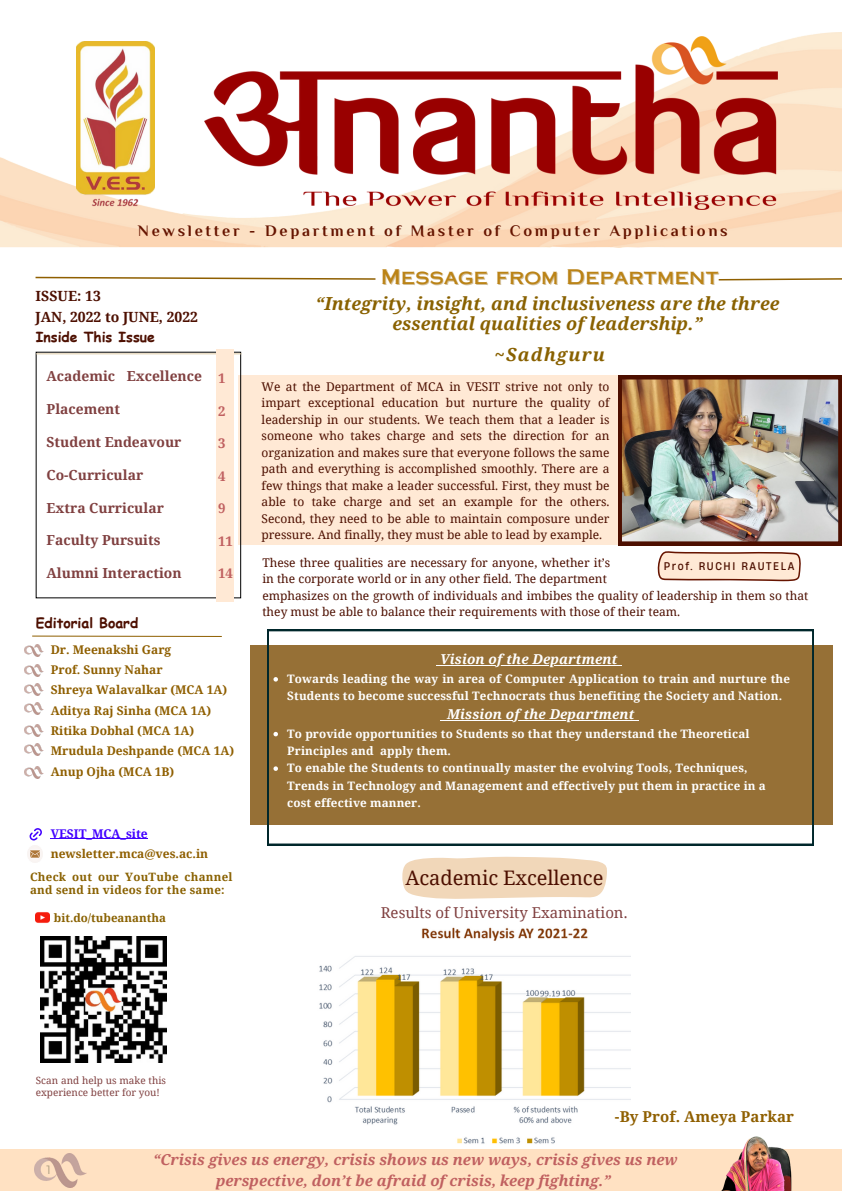
<style>
.page{position:relative;width:842px;height:1191px;background:#fff}
.page>*{position:absolute;margin:0;border:0;box-sizing:border-box;transform-origin:0 0}
.t1{font:20px "Copperplate Gothic LT Pro 31 AB";letter-spacing:-.005em;color:#bb8316}
.t2{font:20px "Noto Serif";letter-spacing:-.005em;color:#4d0f00}
.t3{font:italic 700 18px/20.2px "Noto Serif";letter-spacing:.005em;color:#896100;text-align:center}
.t4{font:italic 700 18px "Noto Serif";letter-spacing:.065em;color:#896100}
.t5{font:700 16px "Philosopher";letter-spacing:.17em;color:#661400}
.t6{font:italic 700 15px/21px "Noto Serif";color:#c06060;text-align:center}
.t7{font:15px "Noto Serif";color:#804040}
.t8{font:700 15px "Noto Serif";letter-spacing:.005em;color:#8f5f00}
.t9{font:700 14.1px "Comic Sans MS";color:#4d0f00}
.t10{font:700 14px/21px "Noto Serif";color:#4d0f00}
.t11{font:700 14px "Comic Sans MS";color:#4d0f00}
.t12{font:700 13.8px "Noto Serif";color:#804040}
.t13{font:italic 700 13.6px "Noto Serif";letter-spacing:.01em;color:#fff}
.t14{font:700 13.3px "Noto Serif";color:#c06060}
.t15{font:12px/16.5px "Noto Serif";color:#4d0f00}
.t16{font:700 12px/20.2px "Noto Serif";color:#8f5f00}
.t17{font:700 12px "Noto Serif";color:#4200ff}
.t18{font:12px "Montserrat";color:#a7997d}
.t19{font:700 11.6px/17.2px "Noto Serif";letter-spacing:.01em;color:#fff}
.t20{font:700 11.5px/13.3px "Noto Serif";letter-spacing:.02em;color:#896100}
.t21{font:700 11.5px "Noto Serif";color:#896100}
.t22{font:10.5px "Heading Now 64";letter-spacing:.155em;color:#4d0f00}
.t23{font:10px/12px "Noto Serif";color:#804040}
</style>
<div class="page">
<div style="left:230px;top:376px;width:612px;height:169px;background:#ffe9d5"></div>
<div style="left:36px;top:352px;width:205px;height:246px;border:1px solid #000"></div>
<div style="left:219px;top:363px;width:19px;height:29px;background:#fff"></div>
<div style="left:219px;top:392px;width:19px;height:29px;background:#fff"></div>
<div style="left:219px;top:421px;width:19px;height:29px;background:#fff"></div>
<div style="left:219px;top:450px;width:19px;height:28px;background:#fff"></div>
<div style="left:219px;top:478px;width:19px;height:29px;background:#fff"></div>
<div style="left:219px;top:507px;width:19px;height:29px;background:#fff"></div>
<div style="left:219px;top:536px;width:19px;height:33px;background:#fff"></div>
<hr style="left:36px;top:353px;width:205px;height:1px;background:#decba6">
<div style="left:216px;top:349px;width:18px;height:252px;background:#ffe9d5"></div>
<img style="left:0;top:33px;width:842px;height:214px">
<img style="left:204px;top:36px;width:573px;height:174px">
<img style="left:76px;top:42px;width:78px;height:173px">
<div style="left:0;top:1148px;width:842px;height:42px;background:#ffe1c2"></div>
<img style="left:35px;top:1153px;width:52px;height:34px">
<img style="left:25px;top:644px;width:19px;height:12px">
<img style="left:25px;top:683px;width:19px;height:12px">
<img style="left:25px;top:724px;width:19px;height:12px">
<img style="left:25px;top:766px;width:18px;height:12px">
<img style="left:25px;top:664px;width:19px;height:12px">
<img style="left:25px;top:702px;width:19px;height:12px">
<img style="left:25px;top:743px;width:19px;height:12px">
<img style="left:36px;top:912px;width:13px;height:11px">
<img style="left:28px;top:845px;width:14px;height:17px">
<img style="left:41px;top:936px;width:125px;height:126px">
<svg style="left:718px;top:278px;width:124px;height:3px"></svg>
<svg style="left:35px;top:276px;width:341px;height:4px"></svg>
<svg style="left:402px;top:856px;width:204px;height:42px;background:#f2dabf"></svg>
<div style="left:250px;top:645px;width:583px;height:179px;background:#967036"></div>
<svg style="left:267px;top:629px;width:546px;height:215px"></svg>
<img style="left:719px;top:1136px;width:75px;height:54px">
<svg style="left:657px;top:551px;width:144px;height:30px;background:#edd2bf"></svg>
<svg style="left:32px;top:635px;width:190px;height:2px"></svg>
<img style="left:618px;top:376px;width:224px;height:169px">
<svg style="left:29px;top:828px;width:13px;height:12px"></svg>
<img style="left:319px;top:927px;width:311px;height:217px">
<hr style="left:440px;top:665px;width:178px;height:1px;background:#fff">
<svg style="left:273px;top:677px;width:5px;height:4px"></svg>
<hr style="left:447px;top:719px;width:188px;height:1px;background:#fff">
<svg style="left:273px;top:731px;width:5px;height:5px"></svg>
<svg style="left:273px;top:766px;width:5px;height:4px"></svg>
<hr style="left:51px;top:838px;width:97px;height:1px;background:#4200ff">
<p class="t5" style="left:138px;top:225px;width:591px">Newsletter - Department of Master of Computer Applications</p>
<p class="t10" style="left:36px;top:284px;width:164px">ISSUE: 13<br>JAN, 2022 to JUNE, 2022</p>
<p class="t11" style="left:36px;top:327px;width:121px">Inside This Issue</p>
<p class="t12" style="left:47px;top:366px;width:157px">Academic Excellence</p>
<p class="t12" style="left:47px;top:399px;width:75px">Placement</p>
<p class="t12" style="left:47px;top:432px;width:136px">Student Endeavour</p>
<p class="t12" style="left:47px;top:465px;width:98px">Co-Curricular</p>
<p class="t12" style="left:47px;top:497px;width:119px">Extra Curricular</p>
<p class="t12" style="left:47px;top:530px;width:115px">Faculty Pursuits</p>
<p class="t12" style="left:47px;top:563px;width:137px">Alumni Interaction</p>
<h6 class="t9" style="left:36px;top:612px;width:104px">Editorial Board</h6>
<p class="t14" style="left:218px;top:369px;width:9px">1</p>
<p class="t14" style="left:218px;top:401px;width:9px">2</p>
<p class="t14" style="left:218px;top:434px;width:9px">3</p>
<p class="t14" style="left:218px;top:466px;width:9px">4</p>
<p class="t14" style="left:218px;top:499px;width:9px">9</p>
<p class="t14" style="left:218px;top:531px;width:16px">11</p>
<p class="t14" style="left:218px;top:564px;width:16px">14</p>
<p class="t16" style="left:51px;top:639px;width:178px">Dr. Meenakshi Garg<br>Prof. Sunny Nahar<br>Shreya Walavalkar (MCA 1A)</p>
<h5 class="t16" style="left:51px;top:700px;width:162px">Aditya Raj Sinha (MCA 1A)<br>Ritika Dobhal (MCA 1A)</h5>
<p class="t16" style="left:51px;top:740px;width:185px">Mrudula Deshpande (MCA 1A)</p>
<p class="t16" style="left:51px;top:760px;width:125px">Anup Ojha (MCA 1B)</p>
<p class="t17" style="left:51px;top:824px;width:99px">VESIT_MCA_site</p>
<p class="t16" style="left:51px;top:843px;width:159px">newsletter.mca@ves.ac.in</p>
<h1 class="t20" style="left:30px;top:869px;width:204px">Check out our YouTube channel and send in videos for the same:</h1>
<h2 class="t21" style="left:54px;top:909px;width:113px">bit.do/tubeanantha</h2>
<p class="t1" style="left:381px;top:269px;width:340px">Message from Department</p>
<p class="t3" style="left:316px;top:292px;width:465px">“Integrity, insight, and inclusiveness are the three essential qualities of leadership.”</p>
<p class="t4" style="left:495px;top:341px;width:112px">~Sadhguru</p>
<p class="t15" style="left:262px;top:378px;width:349px;text-align:justify">We at the Department of MCA in VESIT strive not only to impart exceptional education but nurture the quality of leadership in our students. We teach them that a leader is someone who takes charge and sets the direction for an organization and makes sure that everyone follows the same path and everything is accomplished smoothly. There are a few things that make a leader successful. First, they must be able to take charge and set an example for the others.<br>Second, they need to be able to maintain composure under pressure. And finally, they must be able to lead by example.</p>
<h3 class="t15" style="left:262px;top:553px;width:349px">These three qualities are necessary for anyone, whether it’s in the corporate world or in any other field. The department</h3>
<p class="t15" style="left:262px;top:586px;width:547px">emphasizes on the growth of individuals and imbibes the quality of leadership in them so that they must be able to balance their requirements with those of their team.</p>
<p class="t22" style="left:664px;top:559px;width:132px">Prof. RUCHI RAUTELA</p>
<h1 class="t13" style="left:440px;top:649px;width:179px">Vision of the Department</h1>
<h1 class="t19" style="left:287px;top:670px;width:504px">Towards leading the way in area of Computer Application to train and nurture the<br>Students to become successful Technocrats thus benefiting the Society and Nation.</h1>
<h6 class="t13" style="left:447px;top:704px;width:189px">Mission of the Department</h6>
<h6 class="t19" style="left:287px;top:724px;width:464px">To provide opportunities to Students so that they understand the Theoretical<br>Principles and</h6>
<p class="t19" style="left:287px;top:742px;width:480px;text-indent:93px">apply them.<br>To enable the Students to continually master the evolving Tools, Techniques,<br>Trends in Technology and Management and effectively put them in practice in a</p>
<h4 class="t19" style="left:287px;top:793px;width:135px">cost effective manner.</h4>
<p class="t2" style="left:406px;top:863px;width:199px">Academic Excellence</p>
<p class="t7" style="left:381px;top:901px;width:248px">Results of University Examination.</p>
<p class="t23" style="left:36px;top:1074px;width:132px">Scan and help us make this experience better for you!</p>
<p class="t8" style="left:615px;top:1105px;width:181px">-By Prof. Ameya Parkar</p>
<p class="t18" style="left:47px;top:1161px;width:6px">1</p>
<p class="t6" style="left:153px;top:1148px;width:526px">“Crisis gives us energy, crisis shows us new ways, crisis gives us new perspective, don’t be afraid of crisis, keep fighting.”</p>
</div>
